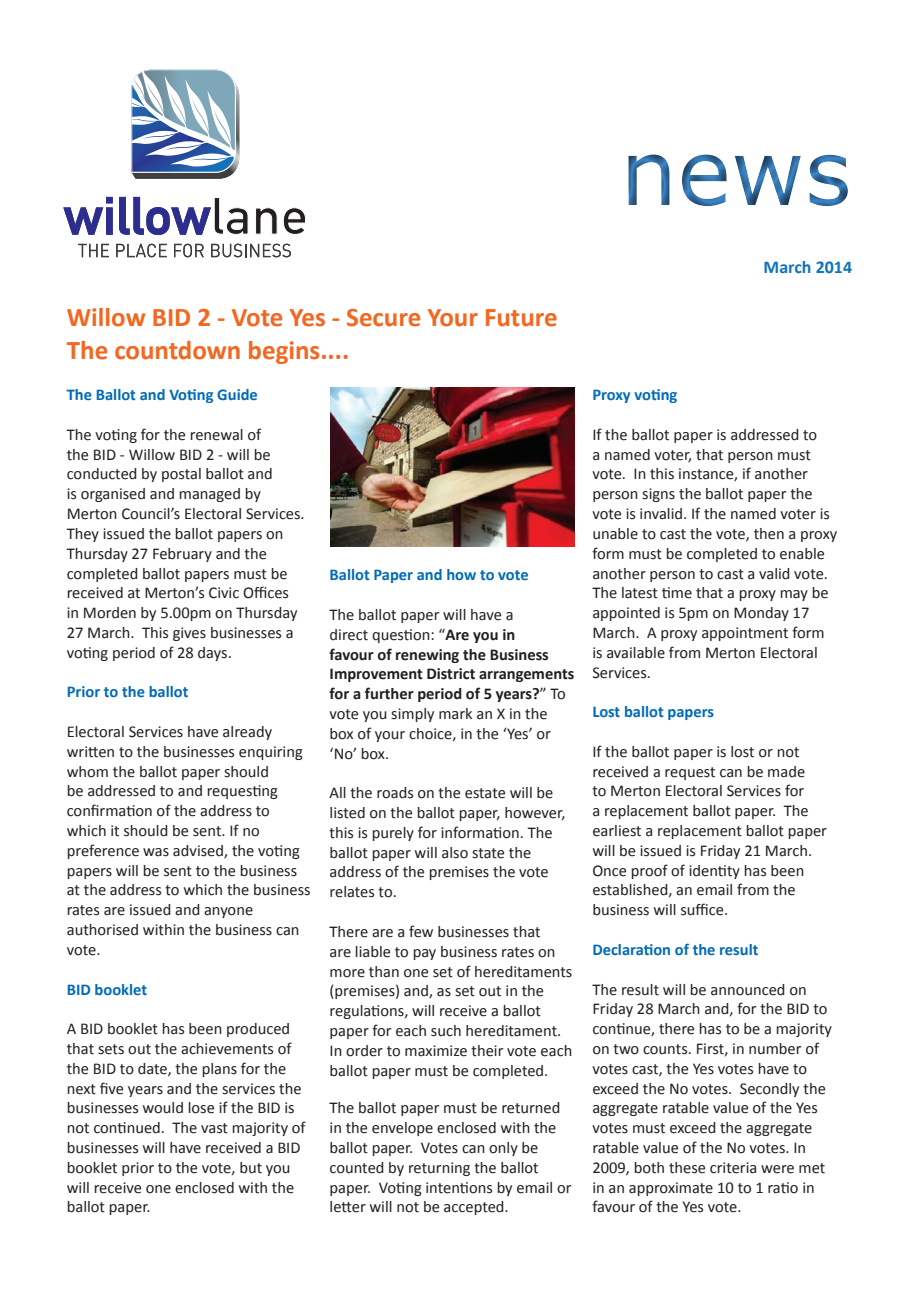
<style>
.page{position:relative;width:919px;height:1289px;background:#fff}
.page>*{position:absolute;margin:0;border:0;box-sizing:border-box;transform-origin:0 0}
.t1{font:90px "Verdana";color:#3c86c7}
.t2{font:700 27px "Calibri";color:#f36821}
.t3{font:700 18px "Calibri";color:#1074bb}
.t4{font:16.5px/19.8px "Calibri";color:#231f20}
.t5{font:700 16.5px "Calibri";color:#006bb6}
.s1{font-weight:700}
</style>
<div class="page">
<svg style="left:63px;top:196px;width:185px;height:40px"></svg>
<svg style="left:256px;top:207px;width:50px;height:28px"></svg>
<svg style="left:78px;top:244px;width:31px;height:13px"></svg>
<svg style="left:116px;top:244px;width:51px;height:13px"></svg>
<svg style="left:174px;top:244px;width:30px;height:13px"></svg>
<svg style="left:211px;top:244px;width:80px;height:13px"></svg>
<svg style="left:132px;top:70px;width:107px;height:108px"></svg>
<div style="left:612px;top:134px;width:251px;height:91px;background:#231f20;opacity:.89"></div>
<img style="left:330px;top:388px;width:244px;height:158px">
<h1 class="t1" style="left:620px;top:110px;width:233px">news</h1>
<p class="t2" style="left:67px;top:300px;width:492px">Willow BID 2 - Vote Yes - Secure Your Future</p>
<p class="t2" style="left:67px;top:333px;width:284px">The countdown begins....</p>
<p class="t5" style="left:67px;top:384px;width:192px">The Ballot and Voting Guide</p>
<p class="t4" style="left:67px;top:423px;width:239px">The voting for the renewal of<br>the BID - Willow BID 2 - will be conducted by postal ballot and<br>is organised and managed by<br>Merton Council’s Electoral Services.<br>They issued the ballot papers on<br>Thursday 27 February and the completed ballot papers must be received at Merton’s Civic Offices in Morden by 5.00pm on Thursday<br>27 March. This gives businesses a voting period of 28 days.</p>
<p class="t5" style="left:67px;top:681px;width:123px">Prior to the ballot</p>
<p class="t4" style="left:67px;top:720px;width:245px">Electoral Services have already written to the businesses enquiring whom the ballot paper should<br>be addressed to and requesting confirmation of the address to which it should be sent. If no preference was advised, the voting papers will be sent to the business at the address to which the business rates are issued and anyone authorised within the business can vote.</p>
<p class="t5" style="left:67px;top:978px;width:82px">BID booklet</p>
<p class="t4" style="left:67px;top:1017px;width:240px">A BID booklet has been produced that sets out the achievements of the BID to date, the plans for the next five years and the services the businesses would lose if the BID is not continued. The vast majority of businesses will have received a BID booklet prior to the vote, but you will receive one enclosed with the ballot paper.</p>
<p class="t5" style="left:329px;top:564px;width:200px">Ballot Paper and how to vote</p>
<p class="t4" style="left:329px;top:603px;width:246px">The ballot paper will have a<br>direct question: “<span class="s1">Are you in<br>favour of renewing the Business<br>Improvement District arrangements for a further period of 5 years?</span>” To vote you simply mark an X in the box of your choice, in the ‘Yes’ or ‘No’ box.</p>
<p class="t4" style="left:329px;top:782px;width:237px">All the roads on the estate will be listed on the ballot paper, however, this is purely for information. The ballot paper will also state the address of the premises the vote relates to.</p>
<p class="t4" style="left:329px;top:920px;width:244px">There are a few businesses that<br>are liable to pay business rates on more than one set of hereditaments (premises) and, as set out in the regulations, will receive a ballot paper for each such hereditament.<br>In order to maximize their vote each ballot paper must be completed.</p>
<p class="t4" style="left:329px;top:1097px;width:243px">The ballot paper must be returned in the envelope enclosed with the ballot paper. Votes can only be counted by returning the ballot paper. Voting intentions by email or letter will not be accepted.</p>
<p class="t3" style="left:763px;top:256px;width:90px">March 2014</p>
<p class="t5" style="left:592px;top:384px;width:86px">Proxy voting</p>
<p class="t4" style="left:592px;top:423px;width:246px">If the ballot paper is addressed to<br>a named voter, that person must vote. In this instance, if another person signs the ballot paper the vote is invalid. If the named voter is unable to cast the vote, then a proxy form must be completed to enable another person to cast a valid vote.<br>The latest time that a proxy may be appointed is 5pm on Monday 17<br>March. A proxy appointment form is available from Merton Electoral<br>Services.</p>
<p class="t5" style="left:592px;top:701px;width:123px">Lost ballot papers</p>
<p class="t4" style="left:592px;top:740px;width:236px">If the ballot paper is lost or not received a request can be made<br>to Merton Electoral Services for<br>a replacement ballot paper. The earliest a replacement ballot paper will be issued is Friday 21 March.<br>Once proof of identity has been established, an email from the business will suffice.</p>
<p class="t5" style="left:592px;top:939px;width:168px">Declaration of the result</p>
<p class="t4" style="left:592px;top:978px;width:241px">The result will be announced on<br>Friday 28 March and, for the BID to continue, there has to be a majority on two counts. First, in number of votes cast, the Yes votes have to exceed the No votes. Secondly the aggregate ratable value of the Yes votes must exceed the aggregate ratable value of the No votes. In<br>2009, both these criteria were met in an approximate 10 to 1 ratio in favour of the Yes vote.</p>
</div>
